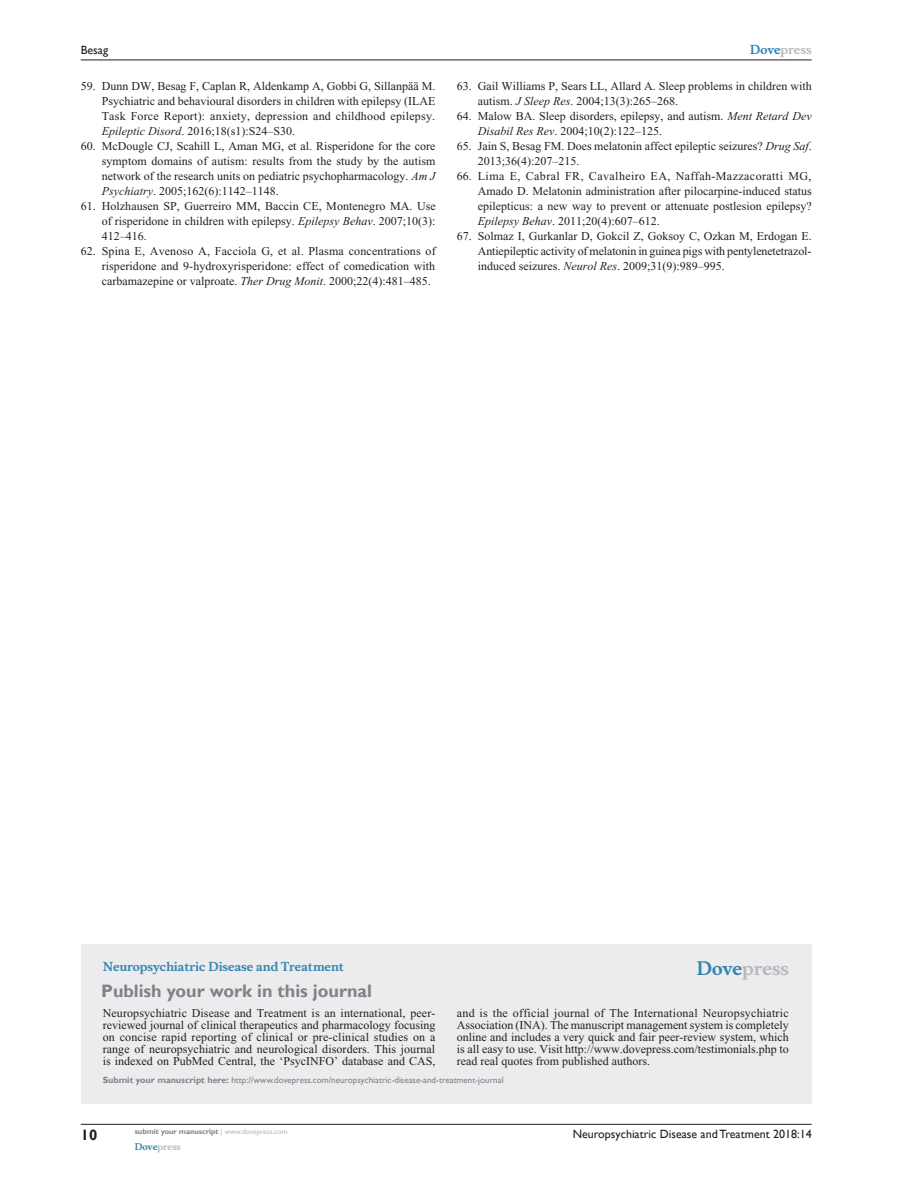
<style>
.page{position:relative;width:918px;height:1188px;background:#fff}
.page>*{position:absolute;margin:0;border:0;box-sizing:border-box;transform-origin:0 0}
.PromBx-H1{font:700 18px "Gill Sans";color:#808285}
.PromBx-Brand{font:700 18px "Musee";color:#b8b9bc}
.t1{font:700 15px "Gill Sans";color:#231f20}
.RefNL2{font:12px/15px "Times New Roman";color:#231f20;text-align:justify}
.PromBx-Tx{font:12px/12px "Times New Roman";color:#231f20;text-align:justify}
.t2{font:12px "Gill Sans";color:#231f20}
.PromBx-JrnlName{font:700 12px "Musee";color:#3485ae}
.t3{font:700 12px "Musee";color:#b8b9bc}
.PromBx-SubmitMssWebA{font:9px "Gill Sans";color:#808285}
.t4{font:700 9px "Musee";color:#b8b9bc}
.t5{font:700 7.5px "Gill Sans";color:#808285}
.s1{font-style:italic}
.s2{color:#3485ae}
.s3{font-weight:700}
.s4{font-weight:400;color:#b8b9bc}
</style>
<div class="page">
<div style="left:81px;top:944px;width:731px;height:159px;background:#ececee"></div>
<hr style="left:81px;top:1124px;width:731px;height:1px;background:#231f20">
<hr style="left:81px;top:60px;width:731px;height:1px;background:#231f20">
<p class="t2" style="left:81px;top:43px;width:29px">Besag</p>
<p class="RefNL2" style="left:102px;top:79px;width:335px;text-indent:-21px">59. Dunn DW, Besag F, Caplan R, Aldenkamp A, Gobbi G, Sillanpää M.<br>Psychiatric and behavioural disorders in children with epilepsy (ILAE Task Force Report): anxiety, depression and childhood epilepsy.<br><span class="s1">Epileptic Disord</span>. 2016;18(s1):S24–S30.</p>
<p class="RefNL2" style="left:102px;top:139px;width:335px;text-indent:-21px">60. McDougle CJ, Scahill L, Aman MG, et al. Risperidone for the core symptom domains of autism: results from the study by the autism network of the research units on pediatric psychopharmacology. <span class="s1">Am J Psychiatry</span>. 2005;162(6):1142–1148.</p>
<p class="RefNL2" style="left:102px;top:199px;width:336px;text-indent:-21px">61. Holzhausen SP, Guerreiro MM, Baccin CE, Montenegro MA. Use of risperidone in children with epilepsy. <span class="s1">Epilepsy Behav</span>. 2007;10(3):<br>412–416.</p>
<p class="RefNL2" style="left:102px;top:244px;width:335px;text-indent:-21px">62. Spina E, Avenoso A, Facciola G, et al. Plasma concentrations of risperidone and 9-hydroxyrisperidone: effect of comedication with carbamazepine or valproate. <span class="s1">Ther Drug Monit</span>. 2000;22(4):481–485.</p>
<p class="t3" style="left:750px;top:43px;width:63px"><span class="s2">Dove</span>press</p>
<p class="RefNL2" style="left:478px;top:79px;width:335px;text-indent:-21px">63. Gail Williams P, Sears LL, Allard A. Sleep problems in children with autism. <span class="s1">J Sleep Res</span>. 2004;13(3):265–268.</p>
<p class="RefNL2" style="left:478px;top:109px;width:335px;text-indent:-21px">64. Malow BA. Sleep disorders, epilepsy, and autism. <span class="s1">Ment Retard Dev<br>Disabil Res Rev</span>. 2004;10(2):122–125.</p>
<p class="RefNL2" style="left:478px;top:139px;width:335px;text-indent:-21px">65. Jain S, Besag FM. Does melatonin affect epileptic seizures? <span class="s1">Drug Saf</span>.<br>2013;36(4):207–215.</p>
<p class="RefNL2" style="left:478px;top:169px;width:335px;text-indent:-21px">66. Lima E, Cabral FR, Cavalheiro EA, Naffah-Mazzacoratti MG, Amado D. Melatonin administration after pilocarpine-induced status epilepticus: a new way to prevent or attenuate postlesion epilepsy?<br><span class="s1">Epilepsy Behav</span>. 2011;20(4):607–612.</p>
<p class="RefNL2" style="left:478px;top:229px;width:335px;text-indent:-21px">67. Solmaz I, Gurkanlar D, Gokcil Z, Goksoy C, Ozkan M, Erdogan E.<br>Antiepileptic activity of melatonin in guinea pigs with pentylenetetrazol&shy;induced seizures. <span class="s1">Neurol Res</span>. 2009;31(9):989–995.</p>
<p class="PromBx-JrnlName" style="left:103px;top:959px;width:243px">Neuropsychiatric Disease and Treatment</p>
<p class="PromBx-H1" style="left:101px;top:980px;width:272px">Publish your work in this journal</p>
<p class="PromBx-Brand" style="left:697px;top:958px;width:94px"><span class="s2">Dove</span>press</p>
<p class="PromBx-Tx" style="left:103px;top:1007px;width:334px">Neuropsychiatric Disease and Treatment is an international, peer&shy;reviewed journal of clinical therapeutics and pharmacology focusing on concise rapid reporting of clinical or pre-clinical studies on a range of neuropsychiatric and neurological disorders. This journal is indexed on PubMed Central, the ‘PsycINFO’ database and CAS,</p>
<p class="PromBx-Tx" style="left:457px;top:1007px;width:333px">and is the official journal of The International Neuropsychiatric Association (INA). The manuscript management system is completely online and includes a very quick and fair peer-review system, which is all easy to use. Visit http://www.dovepress.com/testimonials.php to read real quotes from published authors.</p>
<p class="PromBx-SubmitMssWebA" style="left:103px;top:1075px;width:402px"><span class="s3">Submit your manuscript here:</span> http://www.dovepress.com/neuropsychiatric-disease-and-treatment-journal</p>
<p class="t1" style="left:81px;top:1126px;width:18px">10</p>
<p class="t5" style="left:135px;top:1127px;width:154px">submit your manuscript <span class="s4">| www.dovepress.com</span></p>
<p class="t4" style="left:135px;top:1141px;width:48px"><span class="s2">Dove</span>press</p>
<p class="t2" style="left:573px;top:1127px;width:241px">Neuropsychiatric Disease and Treatment 2018:14</p>
</div>
